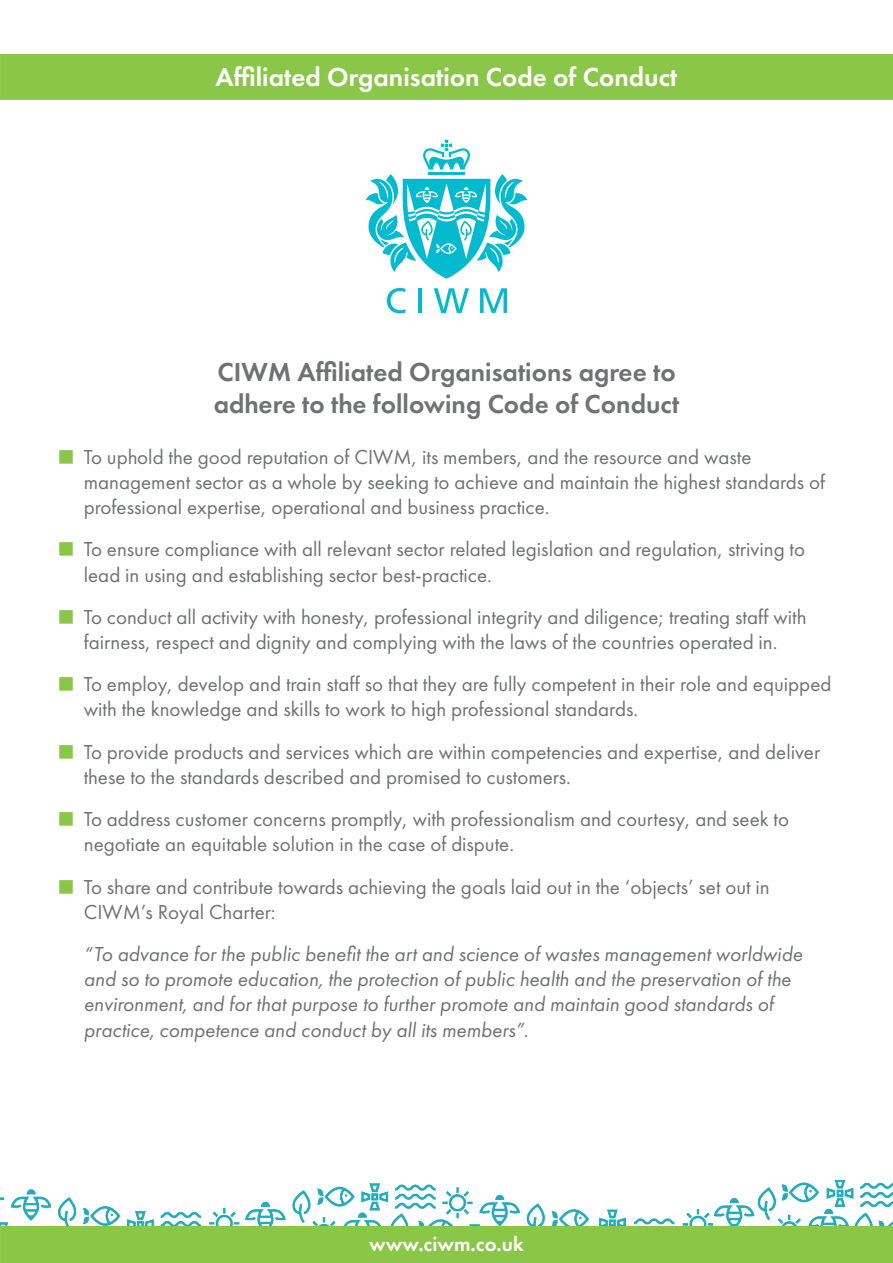
<style>
.page{position:relative;width:893px;height:1263px;background:#fff}
.page>*{position:absolute;margin:0;border:0;box-sizing:border-box;transform-origin:0 0}
.t1{font:600 27px/32.4px "Futura PT";color:#707172}
.t2{font:600 27px "Futura PT";color:#fff}
.t3{font:21px/25.2px "Futura PT";color:#707172}
.t4{font:italic 21px/25.2px "Futura PT";color:#707172}
.t5{font:600 21px "Futura PT";color:#fff}
</style>
<div class="page">
<img style="left:0;top:1180px;width:893px;height:46px">
<div style="left:1px;top:1227px;width:891px;height:35px;background:#8ac648"></div>
<div style="left:0;top:1226px;width:893px;height:37px;border:2px solid #8ac648"></div>
<div style="left:1px;top:55px;width:891px;height:44px;background:#8ac648"></div>
<div style="left:0;top:54px;width:893px;height:46px;border:2px solid #8ac648"></div>
<svg style="left:366px;top:140px;width:161px;height:139px"></svg>
<svg style="left:387px;top:288px;width:18px;height:25px"></svg>
<hr style="left:419px;top:288px;width:3px;height:25px;background:#03bace">
<svg style="left:434px;top:288px;width:35px;height:25px"></svg>
<svg style="left:480px;top:288px;width:27px;height:25px"></svg>
<p class="t2" style="left:216px;top:60px;width:463px">Affiliated Organisation Code of Conduct</p>
<p class="t1" style="left:214px;top:355px;width:467px">CIWM Affiliated Organisations agree to adhere to the following Code of Conduct</p>
<p class="t3" style="left:84px;top:444px;width:743px">To uphold the good reputation of CIWM, its members, and the resource and waste management sector as a whole by seeking to achieve and maintain the highest standards of professional expertise, operational and business practice.</p>
<p class="t3" style="left:84px;top:537px;width:723px">To ensure compliance with all relevant sector related legislation and regulation, striving to lead in using and establishing sector best-practice.</p>
<p class="t3" style="left:84px;top:604px;width:724px">To conduct all activity with honesty, professional integrity and diligence; treating staff with fairness, respect and dignity and complying with the laws of the countries operated in.</p>
<p class="t3" style="left:84px;top:671px;width:749px">To employ, develop and train staff so that they are fully competent in their role and equipped with the knowledge and skills to work to high professional standards.</p>
<p class="t3" style="left:84px;top:739px;width:738px">To provide products and services which are within competencies and expertise, and deliver these to the standards described and promised to customers.</p>
<p class="t3" style="left:84px;top:806px;width:707px">To address customer concerns promptly, with professionalism and courtesy, and seek to negotiate an equitable solution in the case of dispute.</p>
<p class="t3" style="left:84px;top:874px;width:687px">To share and contribute towards achieving the goals laid out in the ‘objects’ set out in<br>CIWM’s Royal Charter:</p>
<p class="t4" style="left:84px;top:941px;width:720px">“To advance for the public benefit the art and science of wastes management worldwide and so to promote education, the protection of public health and the preservation of the environment, and for that purpose to further promote and maintain good standards of practice, competence and conduct by all its members”.</p>
<p class="t5" style="left:369px;top:1231px;width:156px">www.ciwm.co.uk</p>
</div>
